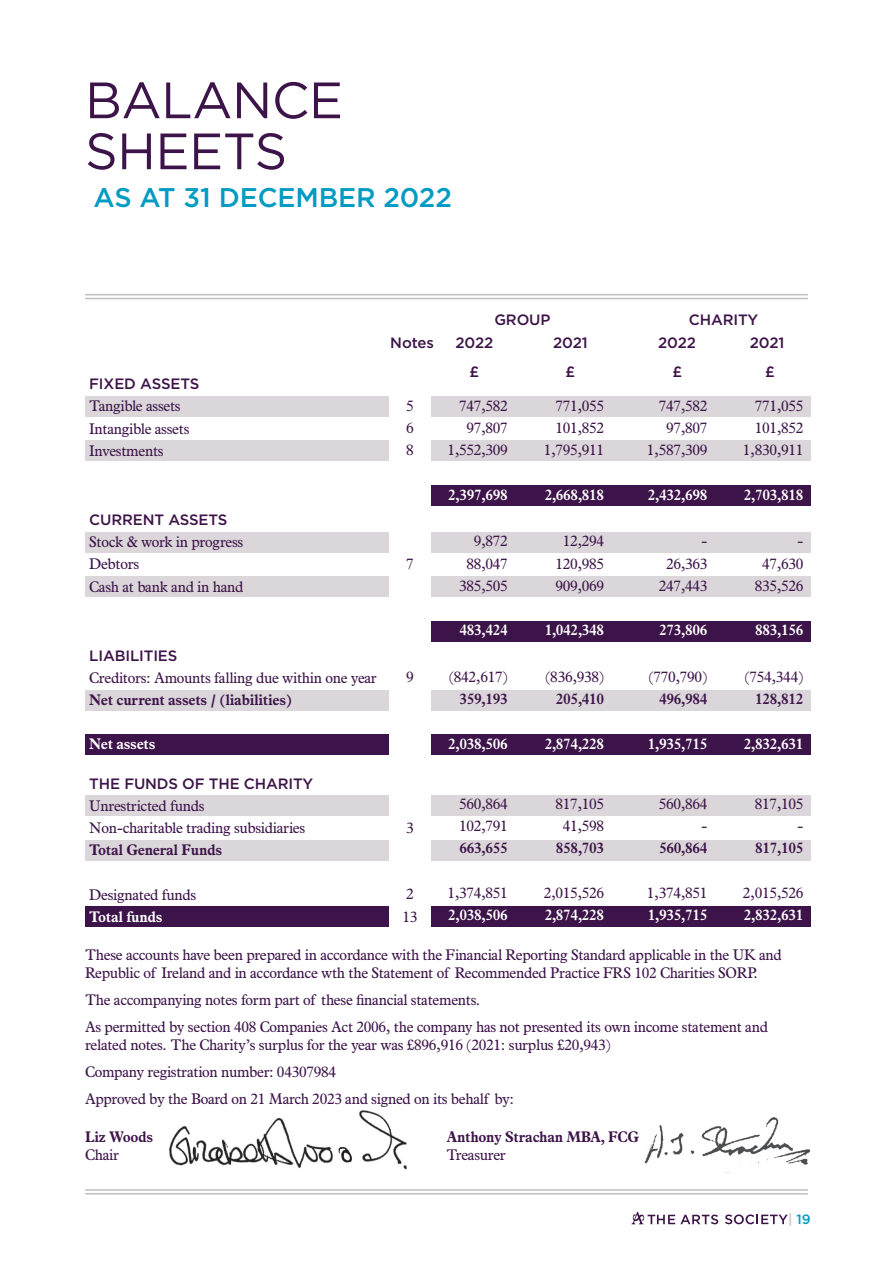
<style>
.page{position:relative;width:893px;height:1263px;background:#fff}
.page>*{position:absolute;margin:0;border:0;box-sizing:border-box;transform-origin:0 0}
.t1{font:51px/51px "Gotham";letter-spacing:-.01em;color:#3d1449}
.t2{font:500 27px "Gotham";letter-spacing:-.005em;color:#009bc3}
.t3{font:15px/22.2px "News Plantin";letter-spacing:-.01em;color:#3d1449;text-align:right}
.t4{font:700 15px "News Plantin";letter-spacing:-.01em;color:#fff}
.t5{font:700 15px "News Plantin";letter-spacing:-.01em;color:#3d1449}
.t6{font:500 15px "Gotham";letter-spacing:-.01em;color:#3d1449}
.t7{font:500 13.5px "Gotham";color:#009bc3}
.s1{color:#c3bec3}
</style>
<div class="page">
<svg style="left:725px;top:1214px;width:63px;height:10px"></svg>
<svg style="left:631px;top:1212px;width:87px;height:12px"></svg>
<img style="left:169px;top:1110px;width:238px;height:60px">
<img style="left:644px;top:1117px;width:167px;height:56px">
<hr style="left:85px;top:298px;width:723px;height:1px;background:#c3bec3">
<hr style="left:85px;top:294px;width:723px;height:1px;background:#c3bec3">
<hr style="left:85px;top:1193px;width:723px;height:1px;background:#c3bec3">
<hr style="left:85px;top:1189px;width:723px;height:2px;background:#c3bec3">
<div style="left:431px;top:440px;width:380px;height:21px;background:#dad6d9"></div>
<div style="left:431px;top:576px;width:380px;height:21px;background:#dad6d9"></div>
<div style="left:431px;top:840px;width:380px;height:20px;background:#dad6d9"></div>
<div style="left:431px;top:906px;width:380px;height:21px;background:#3d1449"></div>
<div style="left:431px;top:690px;width:380px;height:21px;background:#dad6d9"></div>
<div style="left:431px;top:734px;width:380px;height:21px;background:#3d1449"></div>
<div style="left:431px;top:396px;width:380px;height:21px;background:#dad6d9"></div>
<div style="left:431px;top:532px;width:380px;height:21px;background:#dad6d9"></div>
<div style="left:431px;top:795px;width:380px;height:20px;background:#dad6d9"></div>
<div style="left:85px;top:440px;width:304px;height:21px;background:#dad6d9"></div>
<div style="left:85px;top:576px;width:304px;height:21px;background:#dad6d9"></div>
<div style="left:85px;top:840px;width:304px;height:20px;background:#dad6d9"></div>
<div style="left:85px;top:906px;width:304px;height:21px;background:#3d1449"></div>
<div style="left:85px;top:690px;width:304px;height:21px;background:#dad6d9"></div>
<div style="left:85px;top:734px;width:304px;height:21px;background:#3d1449"></div>
<div style="left:85px;top:396px;width:304px;height:21px;background:#dad6d9"></div>
<div style="left:85px;top:532px;width:304px;height:21px;background:#dad6d9"></div>
<div style="left:85px;top:795px;width:304px;height:20px;background:#dad6d9"></div>
<div style="left:431px;top:485px;width:380px;height:21px;background:#3d1449"></div>
<div style="left:431px;top:621px;width:380px;height:21px;background:#3d1449"></div>
<h1 class="t1" style="left:85px;top:78px;width:260px">BALANCE<br>SHEETS</h1>
<h2 class="t2" style="left:94px;top:188px;width:360px">AS AT 31 DECEMBER 2022</h2>
<p class="t6" style="left:494px;top:314px;width:58px">GROUP</p>
<p class="t6" style="left:689px;top:314px;width:71px">CHARITY</p>
<p class="t6" style="left:89px;top:378px;width:112px">FIXED ASSETS</p>
<p class="t3" style="left:89px;top:396px;width:101px;text-align:left">Tangible assets<br>Intangible assets<br>Investments</p>
<p class="t6" style="left:89px;top:514px;width:140px">CURRENT ASSETS</p>
<p class="t3" style="left:89px;top:532px;width:155px;text-align:left">Stock &amp; work in progress<br>Debtors<br>Cash at bank and in hand</p>
<p class="t6" style="left:89px;top:650px;width:90px">LIABILITIES</p>
<p class="t3" style="left:89px;top:668px;width:289px">Creditors: Amounts falling due within one year</p>
<p class="t5" style="left:89px;top:694px;width:204px">Net current assets / (liabilities)</p>
<p class="t4" style="left:89px;top:738px;width:68px">Net assets</p>
<p class="t6" style="left:390px;top:337px;width:45px">Notes</p>
<p class="t6" style="left:455px;top:337px;width:39px">2022</p>
<p class="t6" style="left:658px;top:337px;width:39px">2022</p>
<p class="t6" style="left:553px;top:337px;width:36px">2021</p>
<p class="t6" style="left:750px;top:337px;width:36px">2021</p>
<p class="t3" style="left:406px;top:396px;width:9px;text-align:justify">5<br>6<br>8</p>
<p class="t3" style="left:406px;top:554px;width:9px">7</p>
<p class="t3" style="left:406px;top:667px;width:9px">9</p>
<p class="t6" style="left:470px;top:366px;width:11px">£</p>
<p class="t6" style="left:672px;top:366px;width:11px">£</p>
<p class="t6" style="left:566px;top:366px;width:11px">£</p>
<p class="t6" style="left:765px;top:366px;width:11px">£</p>
<p class="t3" style="left:447px;top:396px;width:62px">747,582<br>97,807<br>1,552,309</p>
<p class="t4" style="left:448px;top:489px;width:61px">2,397,698</p>
<p class="t3" style="left:459px;top:531px;width:50px">9,872<br>88,047<br>385,505</p>
<p class="t4" style="left:460px;top:625px;width:50px">483,424</p>
<p class="t3" style="left:449px;top:667px;width:60px">(842,617)</p>
<p class="t5" style="left:460px;top:694px;width:50px">359,193</p>
<p class="t4" style="left:448px;top:738px;width:61px">2,038,506</p>
<p class="t3" style="left:544px;top:396px;width:62px">771,055<br>101,852<br>1,795,911</p>
<p class="t4" style="left:545px;top:489px;width:61px">2,668,818</p>
<p class="t3" style="left:555px;top:531px;width:50px;text-align:center">12,294<br>120,985<br>909,069</p>
<p class="t4" style="left:545px;top:625px;width:61px">1,042,348</p>
<p class="t3" style="left:545px;top:667px;width:60px">(836,938)</p>
<p class="t5" style="left:556px;top:694px;width:50px">205,410</p>
<p class="t4" style="left:545px;top:738px;width:61px">2,874,228</p>
<p class="t3" style="left:647px;top:396px;width:62px">747,582<br>97,807<br>1,587,309</p>
<p class="t4" style="left:648px;top:489px;width:61px">2,432,698</p>
<p class="t3" style="left:659px;top:531px;width:50px">-<br>26,363<br>247,443</p>
<p class="t4" style="left:659px;top:625px;width:50px">273,806</p>
<p class="t3" style="left:648px;top:667px;width:60px">(770,790)</p>
<p class="t5" style="left:659px;top:694px;width:50px">496,984</p>
<p class="t4" style="left:648px;top:738px;width:61px">1,935,715</p>
<p class="t3" style="left:743px;top:396px;width:62px">771,055<br>101,852<br>1,830,911</p>
<p class="t4" style="left:744px;top:489px;width:61px">2,703,818</p>
<p class="t3" style="left:755px;top:531px;width:50px">-<br>47,630<br>835,526</p>
<p class="t4" style="left:755px;top:625px;width:50px">883,156</p>
<p class="t3" style="left:744px;top:667px;width:60px">(754,344)</p>
<p class="t5" style="left:755px;top:694px;width:50px">128,812</p>
<p class="t4" style="left:744px;top:738px;width:61px">2,832,631</p>
<p class="t6" style="left:89px;top:778px;width:226px">THE FUNDS OF THE CHARITY</p>
<p class="t3" style="left:89px;top:796px;width:217px;text-align:left">Unrestricted funds<br>Non-charitable trading subsidiaries</p>
<p class="t5" style="left:89px;top:845px;width:134px">Total General Funds</p>
<p class="t3" style="left:89px;top:885px;width:108px">Designated funds</p>
<p class="t4" style="left:89px;top:911px;width:75px">Total funds</p>
<p class="t3" style="left:85px;top:947px;width:698px;line-height:18px;text-align:left">These accounts have been prepared in accordance with the Financial Reporting Standard applicable in the UK and<br>Republic of Ireland and in accordance wth the Statement of Recommended Practice FRS 102 Charities SORP.</p>
<p class="t3" style="left:85px;top:988px;width:684px;line-height:27px;text-align:left">The accompanying notes form part of these financial statements.<br>As permitted by section 408 Companies Act 2006, the company has not presented its own income statement and</p>
<p class="t3" style="left:85px;top:1033px;width:527px;line-height:27px;text-align:left">related notes. The Charity’s surplus for the year was £896,916 (2021: surplus £20,943)<br>Company registration number: 04307984<br>Approved by the Board on 21 March 2023 and signed on its behalf by:</p>
<p class="t5" style="left:85px;top:1132px;width:69px">Liz Woods</p>
<p class="t3" style="left:85px;top:1145px;width:35px">Chair</p>
<p class="t3" style="left:459px;top:794px;width:50px;text-align:left">560,864<br>102,791</p>
<p class="t5" style="left:460px;top:842px;width:50px">663,655</p>
<p class="t3" style="left:447px;top:883px;width:62px">1,374,851</p>
<p class="t4" style="left:448px;top:909px;width:61px">2,038,506</p>
<p class="t3" style="left:555px;top:794px;width:50px;text-align:center">817,105<br>41,598</p>
<p class="t5" style="left:556px;top:842px;width:50px">858,703</p>
<p class="t3" style="left:544px;top:883px;width:62px">2,015,526</p>
<p class="t4" style="left:545px;top:909px;width:61px">2,874,228</p>
<p class="t3" style="left:659px;top:794px;width:50px">560,864 -</p>
<p class="t5" style="left:659px;top:842px;width:50px">560,864</p>
<p class="t3" style="left:647px;top:883px;width:62px">1,374,851</p>
<p class="t4" style="left:648px;top:909px;width:61px">1,935,715</p>
<p class="t3" style="left:755px;top:794px;width:50px">817,105 -</p>
<p class="t5" style="left:755px;top:842px;width:50px">817,105</p>
<p class="t3" style="left:743px;top:883px;width:62px">2,015,526</p>
<p class="t4" style="left:744px;top:909px;width:61px">2,832,631</p>
<p class="t3" style="left:406px;top:817px;width:9px">3</p>
<p class="t3" style="left:402px;top:884px;width:16px;text-align:left">2<br>13</p>
<p class="t5" style="left:446px;top:1132px;width:194px">Anthony Strachan MBA, FCG</p>
<p class="t3" style="left:446px;top:1145px;width:61px">Treasurer</p>
<p class="t7" style="left:788px;top:1214px;width:24px"><span class="s1">|</span> 19</p>
</div>
